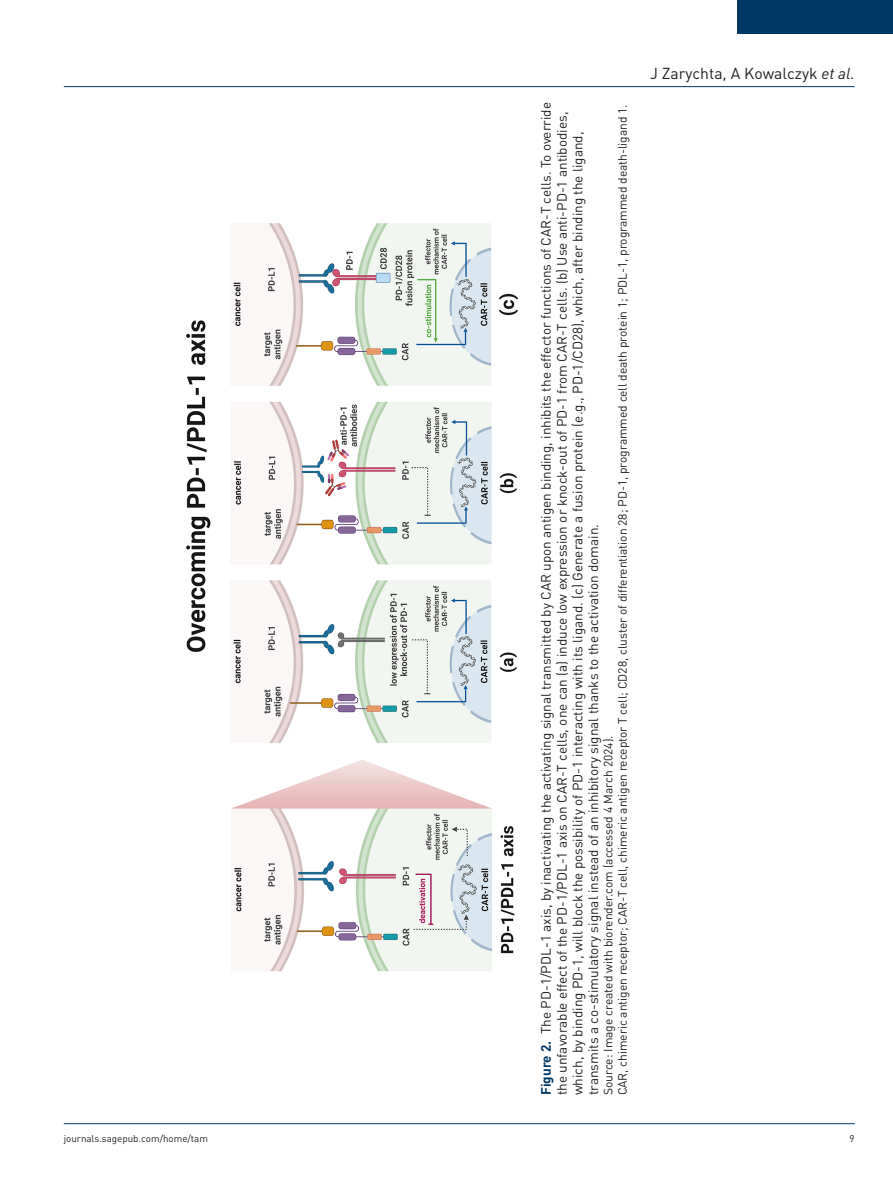
<style>
.page{position:relative;width:893px;height:1191px;background:#fff}
.page>*{position:absolute;margin:0;border:0;box-sizing:border-box;transform-origin:0 0}
.t1{font:15.75px "DIN";color:#231f20}
.t2{font:13.5px/15.8px "DIN";color:#231f20}
.t3{font:12px/14.2px "DIN";letter-spacing:-.005em;color:#231f20}
.t4{font:9.75px "DIN";color:#231f20}
.s1{font-weight:700;color:#003865}
.s2{font-style:italic}
</style>
<div class="page">
<hr style="left:64px;top:86px;width:791px;height:1px;background:#003865">
<hr style="left:64px;top:1123px;width:791px;height:1px;background:#003865">
<div style="left:738px;top:0;width:155px;height:34px;background:#003865"></div>
<img style="left:186px;top:223px;width:333px;height:749px">
<p class="t2" style="left:538px;top:1095px;width:994px;rotate:-90deg"><span class="s1">Figure 2.</span> The PD-1/PDL-1 axis, by inactivating the activating signal transmitted by CAR upon antigen binding, inhibits the effector functions of CAR-T cells. To override the unfavorable effect of the PD-1/PDL-1 axis on CAR-T cells, one can (a) induce low expression or knock-out of PD-1 from CAR-T cells. (b) Use anti-PD-1 antibodies, which, by binding PD-1, will block the possibility of PD-1 interacting with its ligand. (c) Generate a fusion protein (e.g., PD-1/CD28), which, after binding the ligand, transmits a co-stimulatory signal instead of an inhibitory signal thanks to the activation domain.</p>
<p class="t3" style="left:601px;top:1095px;width:992px;rotate:-90deg">Source: Image created with biorender.com (accessed 4 March 2024).<br>CAR, chimeric antigen receptor; CAR-T cell, chimeric antigen receptor T cell; CD28, cluster of differentiation 28; PD-1, programmed cell death protein 1; PDL-1, programmed death-ligand 1.</p>
<p class="t1" style="left:650px;top:63px;width:206px">J Zarychta, A Kowalczyk <span class="s2">et al.</span></p>
<p class="t4" style="left:64px;top:1132px;width:146px">journals.sagepub.com/home/tam</p>
<p class="t4" style="left:850px;top:1132px;width:7px">9</p>
</div>
